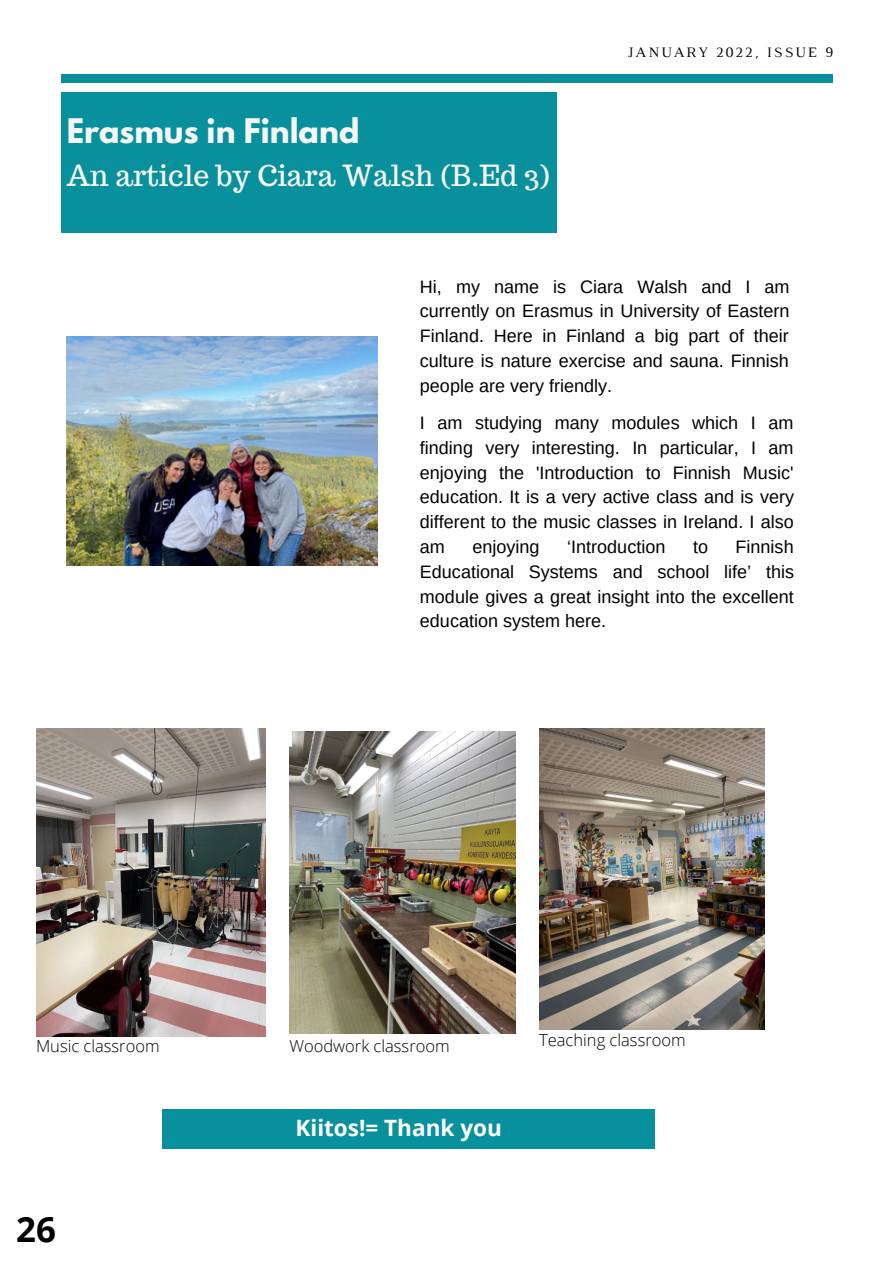
<style>
.page{position:relative;width:894px;height:1264px;background:#fff}
.page>*{position:absolute;margin:0;border:0;box-sizing:border-box;transform-origin:0 0}
.t1{font:700 34.8px "Open Sans";color:#000}
.t2{font:700 30px "League Spartan";color:#f6f6f4}
.t3{font:28.5px "Trocchi";color:#f6f6f4}
.t4{font:700 22.5px "Open Sans";color:#fff}
.t5{font:18px/24.8px "Arimo";color:#000;text-align:justify}
.t6{font:300 16.5px "Open Sans";color:#000}
.t7{font:14.7px "Luthier";letter-spacing:.14em;color:#000}
</style>
<div class="page">
<div style="left:61px;top:92px;width:496px;height:140px;background:#08919d"></div>
<div style="left:61px;top:74px;width:772px;height:8px;background:#08919d"></div>
<img style="left:67px;top:336px;width:310px;height:229px">
<div style="left:162px;top:1108px;width:492px;height:40px;background:#08919d"></div>
<img style="left:289px;top:731px;width:226px;height:302px">
<img style="left:36px;top:728px;width:230px;height:308px">
<img style="left:539px;top:728px;width:225px;height:301px">
<h2 class="t2" style="left:67px;top:116px;width:294px">Erasmus in Finland</h2>
<h3 class="t3" style="left:67px;top:157px;width:484px">An article by Ciara Walsh (B.Ed 3)</h3>
<p class="t7" style="left:627px;top:47px;width:207px">JANUARY 2022, ISSUE 9</p>
<p class="t5" style="left:420px;top:274px;width:371px">Hi, my name is Ciara Walsh and I am currently on Erasmus in University of Eastern Finland. Here in Finland a big part of their culture is nature exercise and sauna. Finnish people are very friendly.</p>
<p class="t5" style="left:420px;top:410px;width:375px">I am studying many modules which I am finding very interesting. In particular, I am enjoying the 'Introduction to Finnish Music' education. It is a very active class and is very different to the music classes in Ireland. I also am</p>
<p class="t5" style="left:420px;top:534px;width:375px;text-indent:315px">Finnish Educational Systems and school life’ this module gives a great insight into the excellent education system here.</p>
<p class="t5" style="left:472px;top:534px;width:69px">enjoying</p>
<p class="t5" style="left:567px;top:534px;width:100px">‘Introduction</p>
<p class="t5" style="left:692px;top:534px;width:17px">to</p>
<p class="t6" style="left:36px;top:1034px;width:125px">Music classroom</p>
<h1 class="t1" style="left:16px;top:1204px;width:41px">26</h1>
<p class="t6" style="left:289px;top:1034px;width:162px">Woodwork classroom</p>
<p class="t6" style="left:539px;top:1028px;width:148px">Teaching classroom</p>
<p class="t4" style="left:295px;top:1112px;width:208px">Kiitos!= Thank you</p>
</div>
